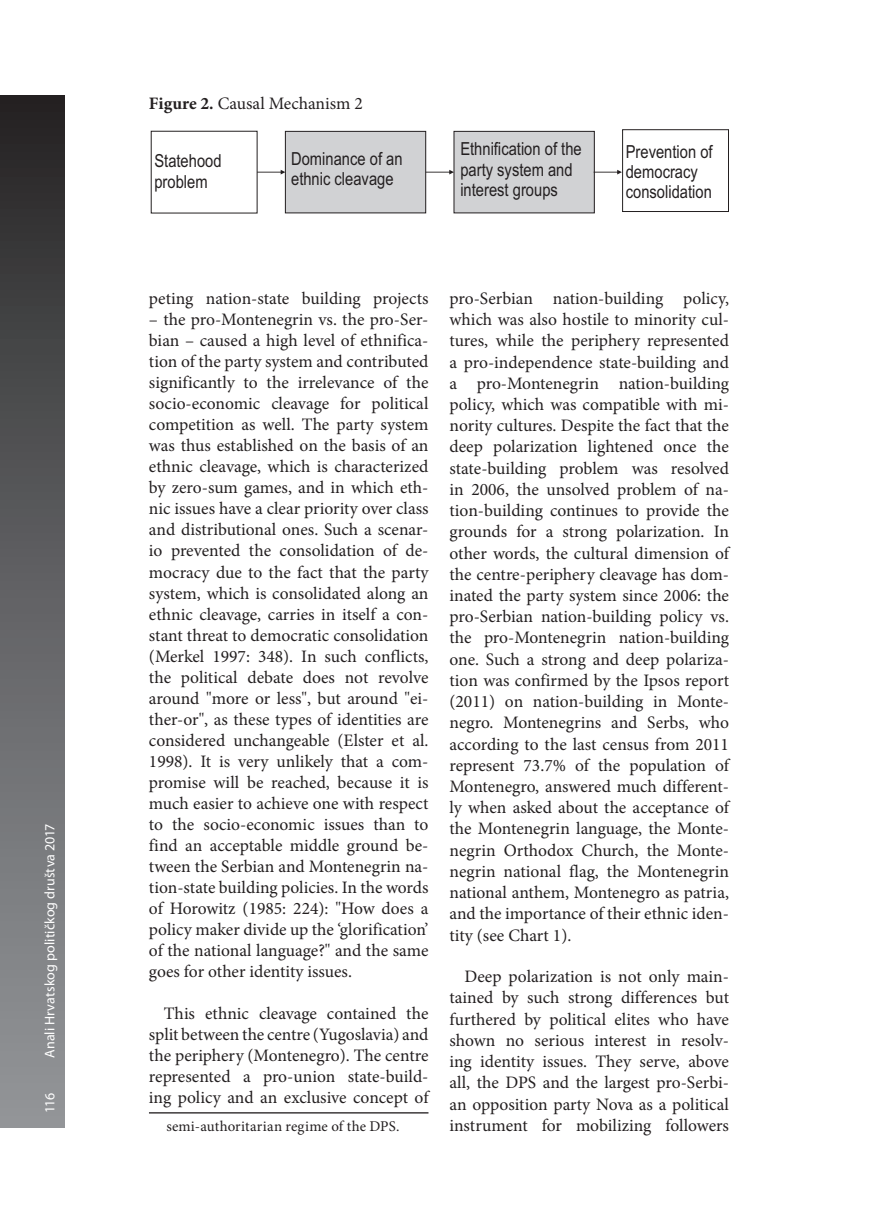
<style>
.page{position:relative;width:878px;height:1230px;background:#fff}
.page>*{position:absolute;margin:0;border:0;box-sizing:border-box;transform-origin:0 0}
.t1{font:18.03px/20.3px "Arial Narrow";color:#231f20}
.t2{font:17.5px/21.2px "Minion Pro";color:#231f20;text-align:justify}
.t3{font:14.88px "Minion Pro";letter-spacing:.01em;color:#231f20}
.t4{font:14px "Myriad Pro";letter-spacing:.005em;color:#fff}
.s1{font-weight:700}
</style>
<div class="page">
<div style="left:0;top:95px;width:64px;height:1032px;background:linear-gradient(to bottom,#292728,#979a9d)"></div>
<hr style="left:149px;top:1112px;width:279px;height:1px;background:#231f20">
<div style="left:454px;top:131px;width:140px;height:82px;background:#d1d2d4"></div>
<div style="left:453px;top:131px;width:141px;height:82px;border:1px solid #231f20"></div>
<div style="left:622px;top:129px;width:106px;height:83px;border:1px solid #231f20"></div>
<div style="left:285px;top:131px;width:140px;height:82px;background:#d1d2d4"></div>
<div style="left:285px;top:131px;width:141px;height:82px;border:1px solid #231f20"></div>
<svg style="left:257px;top:170px;width:28px;height:4px"></svg>
<svg style="left:425px;top:170px;width:29px;height:4px"></svg>
<svg style="left:593px;top:170px;width:28px;height:4px"></svg>
<p class="t4" style="left:41px;top:1112px;width:290px;rotate:-90deg">116 Anali Hrvatskog političkog društva 2017</p>
<p class="t2" style="left:149px;top:93px;width:215px"><span class="s1">Figure 2.</span> Causal Mechanism 2</p>
<p class="t1" style="left:154px;top:150px;width:69px">Statehood problem</p>
<p class="t1" style="left:291px;top:147px;width:113px">Dominance of an ethnic cleavage</p>
<p class="t1" style="left:460px;top:138px;width:123px">Ethnification of the party system and interest groups</p>
<p class="t1" style="left:625px;top:141px;width:88px">Prevention of democracy consolidation</p>
<p class="t2" style="left:149px;top:288px;width:281px">peting nation-state building projects</p>
<p class="t2" style="left:149px;top:309px;width:281px">– the pro-Montenegrin vs. the pro-Ser&shy;bian – caused a high level of ethnifica&shy;tion of the party system and contributed significantly to the irrelevance of the socio-economic cleavage for political competition as well. The party system was thus established on the basis of an ethnic cleavage, which is characterized by zero-sum games, and in which eth&shy;nic issues have a clear priority over class and distributional ones. Such a scenar&shy;io prevented the consolidation of de&shy;mocracy due to the fact that the party system, which is consolidated along an ethnic cleavage, carries in itself a con&shy;stant threat to democratic consolidation (Merkel 1997: 348). In such conflicts, the political debate does not revolve around "more or less", but around "ei&shy;ther-or", as these types of identities are considered unchangeable (Elster et al.<br>1998). It is very unlikely that a com&shy;promise will be reached, because it is much easier to achieve one with respect to the socio-economic issues than to find an acceptable middle ground be&shy;tween the Serbian and Montenegrin na&shy;tion-state building policies. In the words of Horowitz (1985: 224): "How does a policy maker divide up the ‘glorification’ of the national language?" and the same goes for other identity issues.</p>
<p class="t2" style="left:149px;top:1002px;width:281px;text-indent:15px">This ethnic cleavage contained the split between the centre (Yugoslavia) and the periphery (Montenegro). The centre represented a pro-union state-build&shy;ing policy and an exclusive concept of</p>
<p class="t3" style="left:166px;top:1115px;width:234px">semi-authoritarian regime of the DPS.</p>
<p class="t2" style="left:449px;top:288px;width:281px">pro-Serbian nation-building policy, which was also hostile to minority cul&shy;tures, while the periphery represented a pro-independence state-building and a pro-Montenegrin nation-building policy, which was compatible with mi&shy;nority cultures. Despite the fact that the deep polarization lightened once the state-building problem was resolved in 2006, the unsolved problem of na&shy;tion-building continues to provide the grounds for a strong polarization. In other words, the cultural dimension of the centre-periphery cleavage has dom&shy;inated the party system since 2006: the pro-Serbian nation-building policy vs. the pro-Montenegrin nation-building one. Such a strong and deep polariza&shy;tion was confirmed by the Ipsos report (2011) on nation-building in Monte&shy;negro. Montenegrins and Serbs, who according to the last census from 2011 represent 73.7% of the population of Montenegro, answered much different&shy;ly when asked about the acceptance of the Montenegrin language, the Monte&shy;negrin Orthodox Church, the Monte&shy;negrin national flag, the Montenegrin national anthem, Montenegro as patria, and the importance of their ethnic iden&shy;tity (see Chart 1).</p>
<p class="t2" style="left:449px;top:966px;width:281px;text-indent:15px">Deep polarization is not only main&shy;tained by such strong differences but furthered by political elites who have shown no serious interest in resolv&shy;ing identity issues. They serve, above all, the DPS and the largest pro-Serbi&shy;an opposition party Nova as a political instrument for mobilizing followers</p>
</div>
